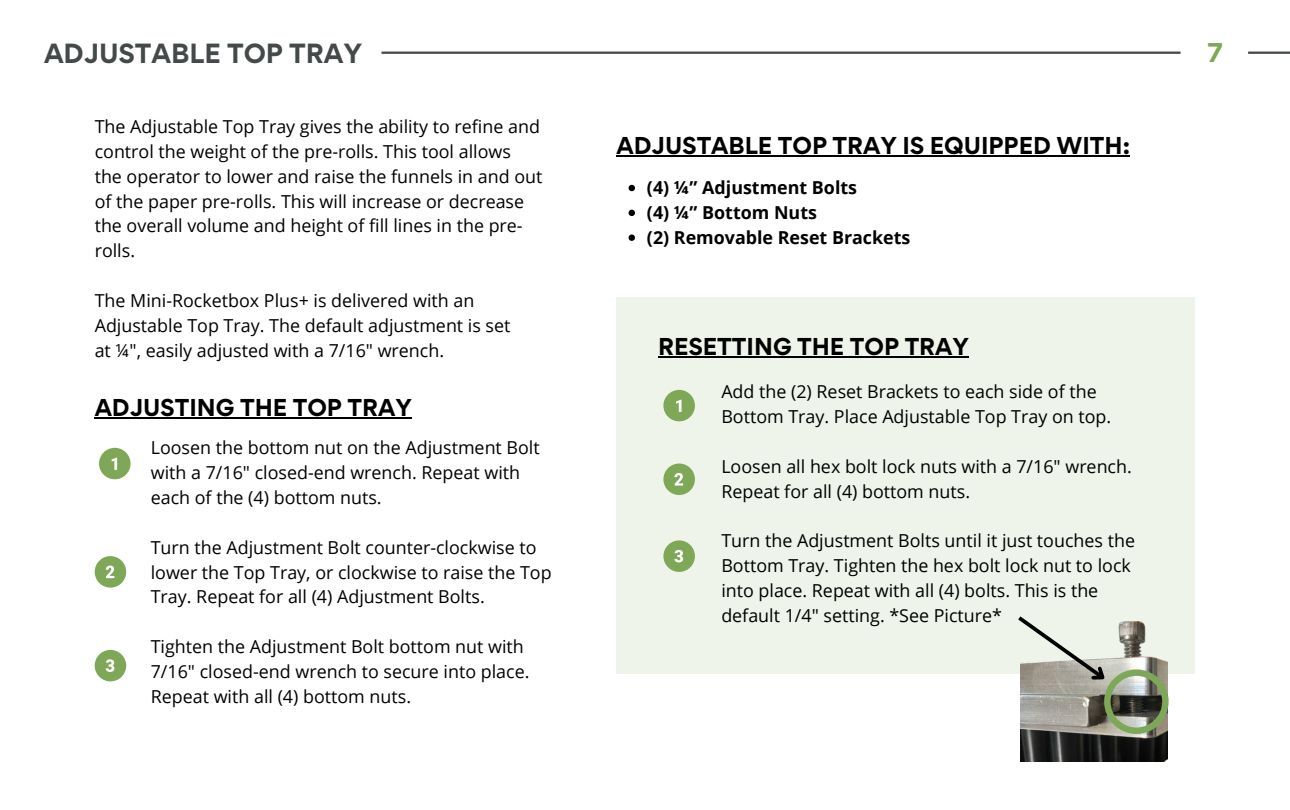
<style>
.page{position:relative;width:1290px;height:810px;background:#fff}
.page>*{position:absolute;margin:0;border:0;box-sizing:border-box;transform-origin:0 0}
.t1{font:700 24.7px "Gordita";color:#44494a}
.t2{font:700 24.2px "Gordita";color:#7ea857}
.t3{font:700 21.8px "Gordita";color:#000}
.t4{font:17.9px/24.8px "Open Sans";color:#000}
.t5{font:700 17.9px/24.8px "Open Sans";color:#000}
</style>
<div class="page">
<svg style="left:382px;top:52px;width:799px;height:2px;background:#515657"></svg>
<svg style="left:1248px;top:52px;width:42px;height:2px"></svg>
<div style="left:616px;top:297px;width:579px;height:377px;background:#eef4e9"></div>
<div style="left:95px;top:556px;width:31px;height:32px;background:#7ea857;border-radius:50%"></div>
<svg style="left:106px;top:566px;width:8px;height:12px"></svg>
<div style="left:95px;top:650px;width:31px;height:31px;background:#7ea857;border-radius:50%"></div>
<svg style="left:106px;top:659px;width:8px;height:13px"></svg>
<div style="left:99px;top:448px;width:32px;height:31px;background:#7ea857;border-radius:50%"></div>
<svg style="left:112px;top:458px;width:5px;height:12px"></svg>
<hr style="left:95px;top:418px;width:317px;height:1px;background:#000">
<hr style="left:658px;top:357px;width:311px;height:1px;background:#000">
<div style="left:663px;top:464px;width:32px;height:31px;background:#7ea857;border-radius:50%"></div>
<svg style="left:674px;top:473px;width:9px;height:13px"></svg>
<div style="left:663px;top:540px;width:32px;height:32px;background:#7ea857;border-radius:50%"></div>
<svg style="left:674px;top:550px;width:9px;height:12px"></svg>
<div style="left:663px;top:390px;width:32px;height:31px;background:#7ea857;border-radius:50%"></div>
<svg style="left:676px;top:400px;width:6px;height:12px"></svg>
<svg style="left:629px;top:185px;width:6px;height:6px"></svg>
<svg style="left:629px;top:210px;width:6px;height:6px"></svg>
<svg style="left:629px;top:234px;width:6px;height:7px"></svg>
<hr style="left:617px;top:155px;width:513px;height:2px;background:#000">
<img style="left:1021px;top:734px;width:147px;height:28px">
<svg style="left:1018px;top:616px;width:151px;height:118px"></svg>
<h1 class="t1" style="left:44px;top:33px;width:320px">ADJUSTABLE TOP TRAY</h1>
<h2 class="t2" style="left:1208px;top:34px;width:17px">7</h2>
<p class="t4" style="left:95px;top:114px;width:449px">The Adjustable Top Tray gives the ability to refine and control the weight of the pre-rolls. This tool allows the operator to lower and raise the funnels in and out of the paper pre-rolls. This will increase or decrease the overall volume and height of fill lines in the pre&shy;rolls.</p>
<p class="t4" style="left:95px;top:288px;width:417px">The Mini-Rocketbox Plus+ is delivered with an<br>Adjustable Top Tray. The default adjustment is set at ¼", easily adjusted with a 7/16" wrench.</p>
<p class="t3" style="left:95px;top:390px;width:319px">ADJUSTING THE TOP TRAY</p>
<p class="t4" style="left:151px;top:435px;width:391px">Loosen the bottom nut on the Adjustment Bolt with a 7/16" closed-end wrench. Repeat with each of the (4) bottom nuts.</p>
<p class="t4" style="left:151px;top:534px;width:402px">Turn the Adjustment Bolt counter-clockwise to lower the Top Tray, or clockwise to raise the Top<br>Tray. Repeat for all (4) Adjustment Bolts.</p>
<p class="t4" style="left:151px;top:634px;width:380px">Tighten the Adjustment Bolt bottom nut with<br>7/16" closed-end wrench to secure into place.<br>Repeat with all (4) bottom nuts.</p>
<p class="t3" style="left:617px;top:128px;width:515px">ADJUSTABLE TOP TRAY IS EQUIPPED WITH:</p>
<p class="t5" style="left:647px;top:175px;width:265px">(4) ¼” Adjustment Bolts<br>(4) ¼” Bottom Nuts<br>(2) Removable Reset Brackets</p>
<p class="t3" style="left:658px;top:329px;width:312px">RESETTING THE TOP TRAY</p>
<p class="t4" style="left:721px;top:379px;width:391px">Add the (2) Reset Brackets to each side of the<br>Bottom Tray. Place Adjustable Top Tray on top.</p>
<p class="t4" style="left:721px;top:453px;width:412px">Loosen all hex bolt lock nuts with a 7/16" wrench.<br>Repeat for all (4) bottom nuts.</p>
<p class="t4" style="left:721px;top:528px;width:415px">Turn the Adjustment Bolts until it just touches the Bottom Tray. Tighten the hex bolt lock nut to lock into place. Repeat with all (4) bolts. This is the default 1/4" setting. *See Picture*</p>
</div>
